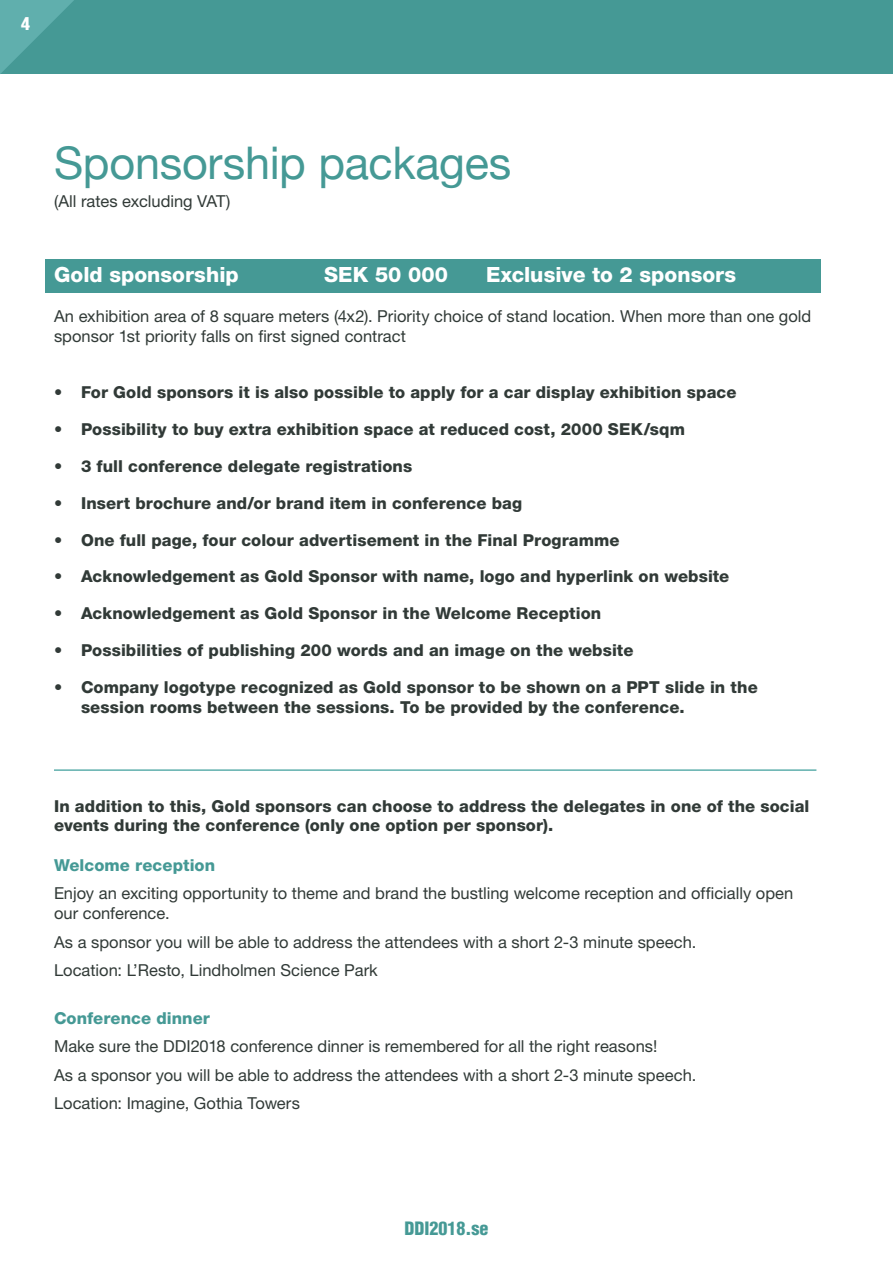
<style>
.page{position:relative;width:893px;height:1263px;background:#fff}
.page>*{position:absolute;margin:0;border:0;box-sizing:border-box;transform-origin:0 0}
.t1{font:45px "Helvetica Neue";letter-spacing:-.005em;color:#459995}
.t2{font:800 21px "Helvetica Neue LT Std";color:#fff}
.t3{font:900 condensed 18px "Helvetica LT";color:#459995}
.t4{font:900 condensed 18px "Helvetica LT";color:#fff}
.t5{font:800 16.5px/19.8px "Helvetica Neue LT Std";letter-spacing:.005em;color:#313a37}
.t6{font:16.5px/19.8px "Helvetica Neue LT Std";color:#313a37}
.t7{font:800 16.5px "Helvetica Neue LT Std";letter-spacing:.005em;color:#459995}
</style>
<div class="page">
<div style="left:0;top:0;width:893px;height:74px;background:#459995"></div>
<svg style="left:0;top:0;width:74px;height:74px"></svg>
<div style="left:45px;top:259px;width:776px;height:34px;background:#459995"></div>
<hr style="left:54px;top:769px;width:762px;height:2px;background:#60afad">
<p class="t4" style="left:21px;top:12px;width:10px">4</p>
<p class="t1" style="left:54px;top:130px;width:459px">Sponsorship packages</p>
<p class="t6" style="left:54px;top:191px;width:178px">(All rates excluding VAT)</p>
<p class="t2" style="left:54px;top:262px;width:186px">Gold sponsorship</p>
<p class="t2" style="left:324px;top:262px;width:125px">SEK 50 000</p>
<p class="t2" style="left:486px;top:262px;width:251px">Exclusive to 2 sponsors</p>
<p class="t6" style="left:54px;top:306px;width:759px">An exhibition area of 8 square meters (4x2). Priority choice of stand location. When more than one gold sponsor 1st priority falls on first signed contract</p>
<p class="t5" style="left:54px;top:383px;width:684px">• For Gold sponsors it is also possible to apply for a car display exhibition space</p>
<p class="t5" style="left:54px;top:419px;width:632px">• Possibility to buy extra exhibition space at reduced cost, 2000 SEK/sqm</p>
<p class="t5" style="left:54px;top:456px;width:360px">• 3 full conference delegate registrations</p>
<p class="t5" style="left:54px;top:493px;width:470px">• Insert brochure and/or brand item in conference bag</p>
<p class="t5" style="left:54px;top:530px;width:567px">• One full page, four colour advertisement in the Final Programme</p>
<p class="t5" style="left:54px;top:567px;width:677px">• Acknowledgement as Gold Sponsor with name, logo and hyperlink on website</p>
<p class="t5" style="left:54px;top:603px;width:549px">• Acknowledgement as Gold Sponsor in the Welcome Reception</p>
<p class="t5" style="left:54px;top:640px;width:581px">• Possibilities of publishing 200 words and an image on the website</p>
<p class="t5" style="left:81px;top:677px;width:678px;text-indent:-27px">• Company logotype recognized as Gold sponsor to be shown on a PPT slide in the session rooms between the sessions. To be provided by the conference.</p>
<p class="t5" style="left:54px;top:796px;width:757px">In addition to this, Gold sponsors can choose to address the delegates in one of the social events during the conference (only one option per sponsor).</p>
<p class="t7" style="left:54px;top:855px;width:163px">Welcome reception</p>
<p class="t6" style="left:54px;top:883px;width:741px">Enjoy an exciting opportunity to theme and brand the bustling welcome reception and officially open our conference.</p>
<p class="t6" style="left:54px;top:931px;width:644px">As a sponsor you will be able to address the attendees with a short 2-3 minute speech.</p>
<p class="t6" style="left:54px;top:960px;width:325px">Location: L’Resto, Lindholmen Science Park</p>
<p class="t7" style="left:54px;top:1008px;width:157px">Conference dinner</p>
<p class="t6" style="left:54px;top:1036px;width:605px">Make sure the DDI2018 conference dinner is remembered for all the right reasons!</p>
<p class="t6" style="left:54px;top:1064px;width:644px">As a sponsor you will be able to address the attendees with a short 2-3 minute speech.</p>
<p class="t6" style="left:54px;top:1093px;width:247px">Location: Imagine, Gothia Towers</p>
<p class="t3" style="left:404px;top:1217px;width:86px">DDI2018.se</p>
</div>
